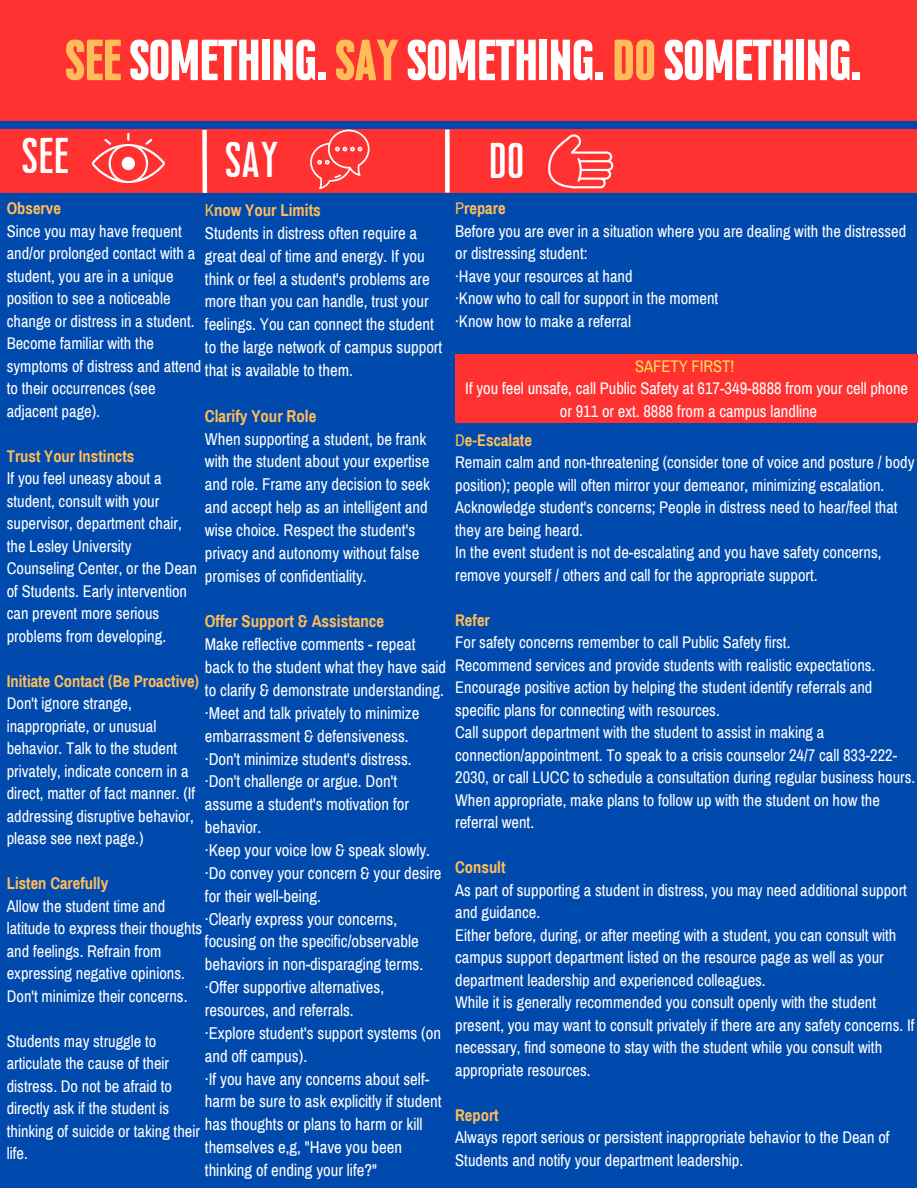
<style>
.page{position:relative;width:918px;height:1188px;background:#fff}
.page>*{position:absolute;margin:0;border:0;box-sizing:border-box;transform-origin:0 0}
.t1{font:700 52.5px "Cooperative";color:#fff}
.t2{font:45px "Cooperative";color:#fff}
.t3{font:16.8px/22.8px "Archivo Narrow";color:#fff}
.t4{font:700 16.8px "Archivo Narrow";color:#ffbd59}
.t5{font:16.5px/22.5px "Archivo Narrow";color:#fff}
.t6{font:700 16.5px "Archivo Narrow";color:#ffbd59}
.t7{font:16.5px "Archivo Narrow";color:#ffde59}
.s1{color:#ffbd59}
.s2{font-weight:700;color:#ffbd59}
</style>
<div class="page">
<div style="left:0;top:0;width:917px;height:120px;background:#ff3131"></div>
<div style="left:0;top:121px;width:202px;height:1067px;background:#004aad"></div>
<div style="left:202px;top:121px;width:245px;height:1067px;background:#004aad"></div>
<div style="left:447px;top:121px;width:469px;height:1067px;background:#004aad"></div>
<div style="left:455px;top:354px;width:463px;height:69px;background:#ff3131"></div>
<div style="left:0;top:130px;width:917px;height:63px;background:#ff3131"></div>
<svg style="left:310px;top:130px;width:60px;height:59px"></svg>
<svg style="left:92px;top:133px;width:73px;height:50px"></svg>
<svg style="left:548px;top:134px;width:65px;height:55px"></svg>
<div style="left:445px;top:130px;width:5px;height:63px;background:#fff"></div>
<div style="left:202px;top:130px;width:5px;height:63px;background:#fff"></div>
<h1 class="t1" style="left:65px;top:28px;width:797px"><span class="s1">SEE</span> SOMETHING. <span class="s1">SAY</span> SOMETHING. <span class="s1">DO</span> SOMETHING.</h1>
<h2 class="t2" style="left:21px;top:128px;width:49px">SEE</h2>
<h2 class="t2" style="left:225px;top:132px;width:56px">Say</h2>
<h2 class="t2" style="left:489px;top:133px;width:37px">Do</h2>
<p class="t6" style="left:7px;top:200px;width:56px">Observe</p>
<p class="t5" style="left:7px;top:220px;width:196px">Since you may have frequent and/or prolonged contact with a student, you are in a unique position to see a noticeable change or distress in a student.<br>Become familiar with the symptoms of distress and attend to their occurrences (see adjacent page).</p>
<p class="t6" style="left:7px;top:447px;width:129px">Trust Your Instincts</p>
<p class="t5" style="left:7px;top:467px;width:192px">If you feel uneasy about a student, consult with your supervisor, department chair, the Lesley University<br>Counseling Center, or the Dean of Students. Early intervention can prevent more serious problems from developing.</p>
<p class="t6" style="left:7px;top:672px;width:194px">Initiate Contact (Be Proactive)</p>
<p class="t5" style="left:7px;top:692px;width:190px">Don't ignore strange, inappropriate, or unusual behavior. Talk to the student privately, indicate concern in a direct, matter of fact manner. (If addressing disruptive behavior, please see next page.)</p>
<p class="t6" style="left:7px;top:875px;width:103px">Listen Carefully</p>
<p class="t5" style="left:7px;top:895px;width:197px">Allow the student time and latitude to express their thoughts and feelings. Refrain from expressing negative opinions.<br>Don't minimize their concerns.</p>
<p class="t5" style="left:7px;top:1030px;width:195px">Students may struggle to articulate the cause of their distress. Do not be afraid to directly ask if the student is thinking of suicide or taking their life.</p>
<p class="t3" style="left:205px;top:199px;width:239px"><span class="s1">K</span><span class="s2">now Your Limits<br></span>Students in distress often require a great deal of time and energy. If you think or feel a student's problems are more than you can handle, trust your feelings. You can connect the student to the large network of campus support that is available to them.</p>
<p class="t4" style="left:205px;top:407px;width:113px">Clarify Your Role</p>
<p class="t3" style="left:205px;top:428px;width:227px">When supporting a student, be frank with the student about your expertise and role. Frame any decision to seek and accept help as an intelligent and wise choice. Respect the student's privacy and autonomy without false promises of confidentiality.</p>
<p class="t4" style="left:205px;top:613px;width:181px">Offer Support &amp; Assistance</p>
<p class="t3" style="left:205px;top:633px;width:243px">Make reflective comments - repeat back to the student what they have said to clarify &amp; demonstrate understanding. ·Meet and talk privately to minimize embarrassment &amp; defensiveness. ·Don't minimize student's distress. ·Don't challenge or argue. Don't assume a student's motivation for behavior.<br>·Keep your voice low &amp; speak slowly. ·Do convey your concern &amp; your desire for their well-being.<br>·Clearly express your concerns, focusing on the specific/observable behaviors in non-disparaging terms. ·Offer supportive alternatives, resources, and referrals.<br>·Explore student's support systems (on and off campus).<br>·If you have any concerns about self&shy;harm be sure to ask explicitly if student has thoughts or plans to harm or kill themselves e,g, "Have you been thinking of ending your life?"</p>
<p class="t5" style="left:455px;top:197px;width:453px"><span class="s1">P</span><span class="s2">repare<br></span>Before you are ever in a situation where you are dealing with the distressed or distressing student:<br>·Have your resources at hand<br>·Know who to call for support in the moment<br>·Know how to make a referral</p>
<p class="t7" style="left:635px;top:357px;width:101px">SAFETY FIRST!</p>
<p class="t5" style="left:465px;top:377px;width:444px;text-align:center">If you feel unsafe, call Public Safety at 617-349-8888 from your cell phone or 911 or ext. 8888 from a campus landline</p>
<p class="t5" style="left:455px;top:429px;width:461px"><span class="s1">D</span><span class="s2">e-Escalate<br></span>Remain calm and non-threatening (consider tone of voice and posture / body position); people will often mirror your demeanor, minimizing escalation.<br>Acknowledge student's concerns; People in distress need to hear/feel that they are being heard.<br>In the event student is not de-escalating and you have safety concerns, remove yourself / others and call for the appropriate support.</p>
<p class="t6" style="left:455px;top:611px;width:36px">Refer</p>
<p class="t5" style="left:455px;top:631px;width:462px">For safety concerns remember to call Public Safety first.<br>Recommend services and provide students with realistic expectations.<br>Encourage positive action by helping the student identify referrals and specific plans for connecting with resources.<br>Call support department with the student to assist in making a connection/appointment. To speak to a crisis counselor 24/7 call 833-222- 2030, or call LUCC to schedule a consultation during regular business hours.<br>When appropriate, make plans to follow up with the student on how the referral went.</p>
<p class="t6" style="left:455px;top:859px;width:52px">Consult</p>
<p class="t5" style="left:455px;top:879px;width:461px">As part of supporting a student in distress, you may need additional support and guidance.<br>Either before, during, or after meeting with a student, you can consult with campus support department listed on the resource page as well as your department leadership and experienced colleagues.<br>While it is generally recommended you consult openly with the student present, you may want to consult privately if there are any safety concerns. If necessary, find someone to stay with the student while you consult with appropriate resources.</p>
<p class="t6" style="left:455px;top:1106px;width:45px">Report</p>
<p class="t5" style="left:455px;top:1126px;width:436px">Always report serious or persistent inappropriate behavior to the Dean of<br>Students and notify your department leadership.</p>
</div>
